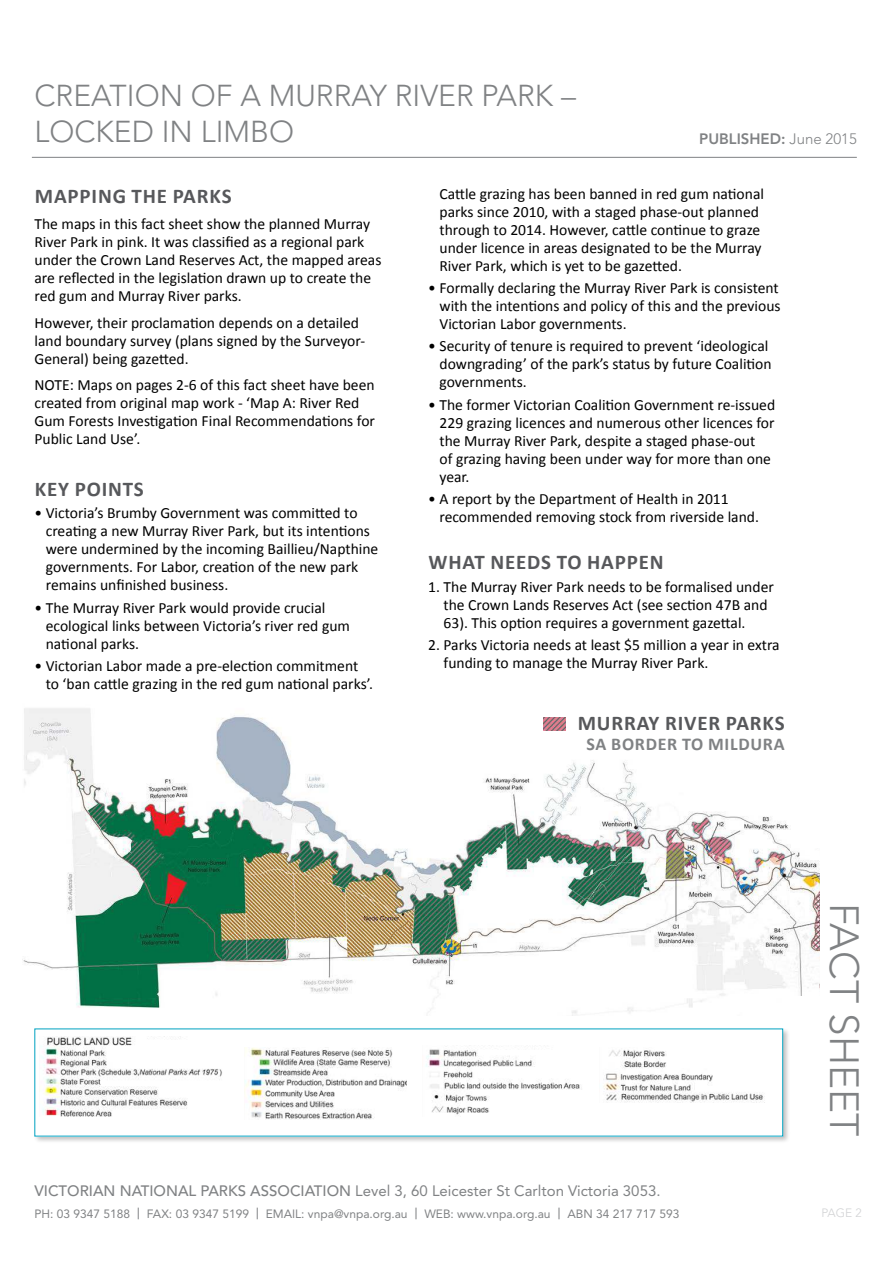
<style>
.page{position:relative;width:893px;height:1263px;background:#fff}
.page>*{position:absolute;margin:0;border:0;box-sizing:border-box;transform-origin:0 0}
.t1{font:300 40.5px "Avenir";color:#808284}
.t2{font:300 30px/36px "Avenir";color:#808284}
.t3{font:700 21px "Calibri";letter-spacing:.04em;color:#57585b}
.t4{font:700 18px "Calibri";letter-spacing:.04em;color:#808284}
.t5{font:15.6px/18px "Calibri";color:#000}
.t6{font:15px "Avenir";color:#808284}
.t7{font:800 15px "Avenir";color:#808284}
.t8{font:12px "Avenir";color:#808284}
.t9{font:300 12px "Avenir";color:#d1d2d4}
.s1{font-weight:300}
.s2{font-weight:500}
.s3{font-size:15px}
</style>
<div class="page">
<hr style="left:32px;top:157px;width:825px;height:1px;background:#808284">
<img style="left:23px;top:708px;width:768px;height:307px">
<img style="left:543px;top:717px;width:23px;height:13px">
<img style="left:791px;top:851px;width:28px;height:144px">
<div style="left:33px;top:1027px;width:757px;height:117px;background:#000;opacity:.25"></div>
<div style="left:35px;top:1029px;width:748px;height:107px;background:#fff"></div>
<img style="left:41px;top:1036px;width:181px;height:80px">
<img style="left:244px;top:1047px;width:162px;height:72px">
<img style="left:426px;top:1049px;width:156px;height:66px">
<img style="left:603px;top:1050px;width:162px;height:53px">
<h2 class="t2" style="left:34px;top:77px;width:543px">CREATION OF A MURRAY RIVER PARK –<br>LOCKED IN LIMBO</h2>
<p class="t7" style="left:699px;top:130px;width:159px">PUBLISHED: <span class="s1">June 2015</span></p>
<h3 class="t3" style="left:35px;top:183px;width:198px">MAPPING THE PARKS</h3>
<p class="t5" style="left:34px;top:214px;width:348px">The maps in this fact sheet show the planned Murray River Park in pink. It was classified as a regional park under the Crown Land Reserves Act, the mapped areas are reflected in the legislation drawn up to create the red gum and Murray River parks.</p>
<p class="t5" style="left:34px;top:313px;width:332px">However, their proclamation depends on a detailed land boundary survey (plans signed by the Surveyor-<br>General) being gazetted.</p>
<p class="t5" style="left:34px;top:375px;width:342px">NOTE: Maps on pages 2-6 of this fact sheet have been created from original map work - ‘Map A: River Red Gum Forests Investigation Final Recommendations for Public Land Use’.</p>
<h3 class="t3" style="left:35px;top:476px;width:110px">KEY POINTS</h3>
<p class="t5" style="left:46px;top:503px;width:334px;text-indent:-11px">• Victoria’s Brumby Government was committed to creating a new Murray River Park, but its intentions were undermined by the incoming Baillieu/Napthine governments. For Labor, creation of the new park remains unfinished business.</p>
<p class="t5" style="left:46px;top:598px;width:306px;text-indent:-11px">• The Murray River Park would provide crucial ecological links between Victoria’s river red gum national parks.</p>
<p class="t5" style="left:46px;top:656px;width:329px;text-indent:-11px">• Victorian Labor made a pre-election commitment to ‘ban cattle grazing in the red gum national parks’.</p>
<p class="t5" style="left:439px;top:184px;width:326px">Cattle grazing has been banned in red gum national parks since 2010, with a staged phase-out planned through to 2014. However, cattle continue to graze under licence in areas designated to be the Murray River Park, which is yet to be gazetted.</p>
<p class="t5" style="left:439px;top:278px;width:343px;text-indent:-11px">• Formally declaring the Murray River Park is consistent with the intentions and policy of this and the previous<br>Victorian Labor governments.</p>
<p class="t5" style="left:439px;top:336px;width:334px;text-indent:-11px">• Security of tenure is required to prevent ‘ideological downgrading’ of the park’s status by future Coalition governments.</p>
<p class="t5" style="left:439px;top:395px;width:337px;text-indent:-11px">• The former Victorian Coalition Government re-issued 229 grazing licences and numerous other licences for the Murray River Park, despite a staged phase-out<br>of grazing having been under way for more than one year.</p>
<p class="t5" style="left:439px;top:489px;width:321px;text-indent:-11px">• A report by the Department of Health in 2011 recommended removing stock from riverside land.</p>
<h3 class="t3" style="left:429px;top:549px;width:237px">WHAT NEEDS TO HAPPEN</h3>
<p class="t5" style="left:444px;top:577px;width:332px;text-indent:-15px">1. The Murray River Park needs to be formalised under the Crown Lands Reserves Act (see section 47B and<br>63). This option requires a government gazettal.</p>
<p class="t5" style="left:444px;top:635px;width:338px;text-indent:-15px">2. Parks Victoria needs at least $5 million a year in extra funding to manage the Murray River Park.</p>
<h3 class="t3" style="left:578px;top:710px;width:208px">MURRAY RIVER PARKS</h3>
<p class="t4" style="left:586px;top:733px;width:200px">SA BORDER TO MILDURA</p>
<p class="t6" style="left:34px;top:1184px;width:628px"><span class="s2">VICTORIAN NATIONAL PARKS ASSOCIATION</span> Level 3, 60 Leicester St Carlton Victoria 3053.</p>
<p class="t8" style="left:34px;top:1209px;width:646px">PH: 03 9347 5188 <span class="s3">|</span> FAX: 03 9347 5199 <span class="s3">|</span> EMAIL: vnpa@vnpa.org.au <span class="s3">|</span> WEB: www.vnpa.org.au <span class="s3">|</span> ABN 34 217 717 593</p>
<h1 class="t1" style="left:868px;top:903px;width:235px;rotate:90deg">FACT SHEET</h1>
<p class="t9" style="left:822px;top:1206px;width:42px">PAGE 2</p>
</div>
